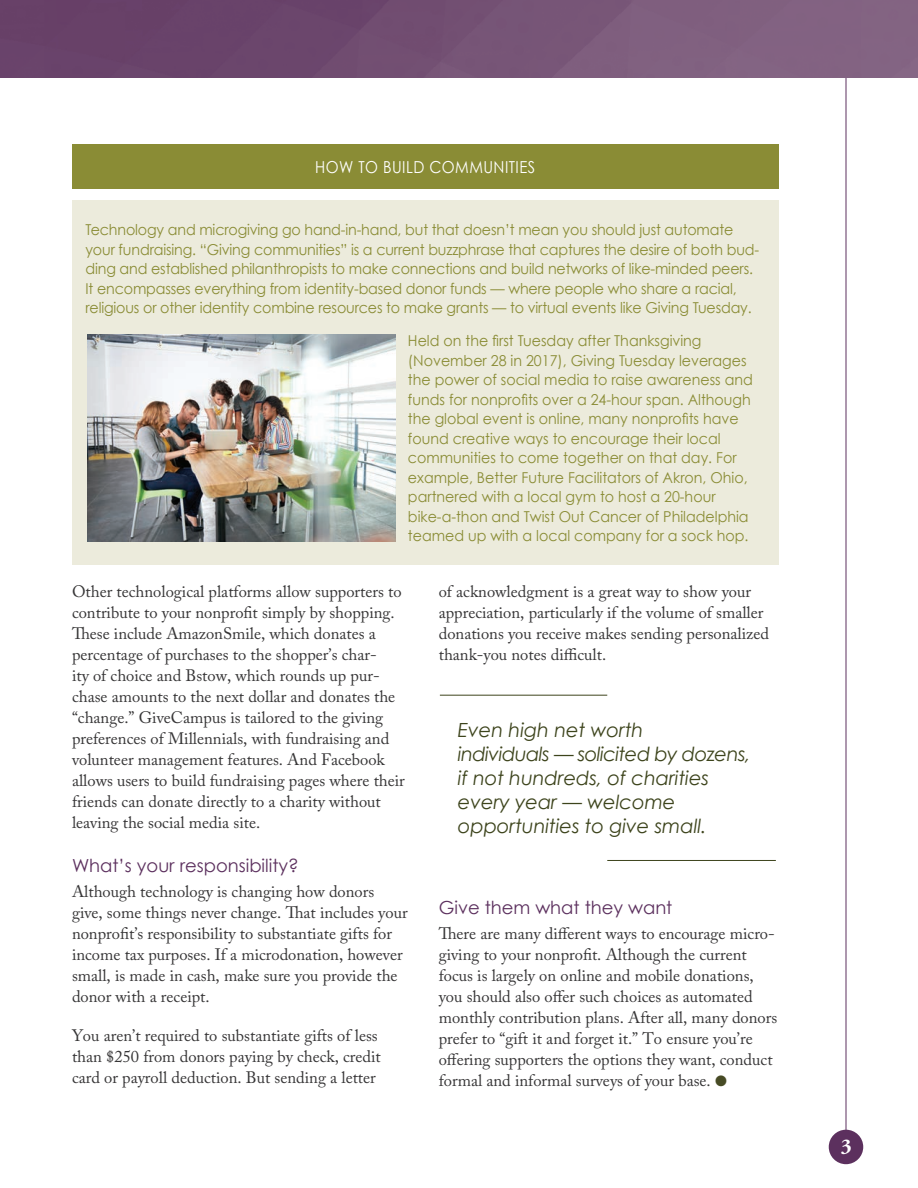
<style>
.page{position:relative;width:918px;height:1188px;background:#fff}
.page>*{position:absolute;margin:0;border:0;box-sizing:border-box;transform-origin:0 0}
.t1{font:700 21px "Adobe Garamond Pro";color:#fff}
.t2{font:italic 19.5px/24px "Century Gothic";letter-spacing:-.005em;color:#3d441c}
.t3{font:18px "Century Gothic";color:#5c305e}
.t4{font:16.5px/21px "Adobe Caslon Pro";color:#363536}
.t5{font:16.5px "Century Gothic";letter-spacing:.03em;color:#fff;scale:.9 1}
.t6{font:15px/19.5px "Century Gothic";letter-spacing:-.01em;color:#8a8c35;scale:.95 1}
.s1{color:#474b25}
</style>
<div class="page">
<hr style="left:846px;top:78px;width:1px;height:1054px;background:#5c305e">
<div style="left:829px;top:1130px;width:34px;height:34px;background:#5c305e;border-radius:50%"></div>
<img style="left:0;top:0;width:918px;height:78px">
<div style="left:72px;top:144px;width:706px;height:45px;background:#8a8c35"></div>
<div style="left:72px;top:200px;width:706px;height:364px;background:#ecebdc"></div>
<hr style="left:607px;top:860px;width:169px;height:1px;background:#3d441c">
<hr style="left:440px;top:695px;width:167px;height:1px;background:#3d441c">
<img style="left:88px;top:334px;width:308px;height:208px">
<p class="t5" style="left:315px;top:157px;width:246px">HOW TO BUILD COMMUNITIES</p>
<p class="t6" style="left:86px;top:220px;width:711px">Technology and microgiving go hand-in-hand, but that doesn’t mean you should just automate your fundraising. “Giving communities” is a current buzzphrase that captures the desire of both bud&shy;ding and established philanthropists to make connections and build networks of like-minded peers.<br>It encompasses everything from identity-based donor funds — where people who share a racial, religious or other identity combine resources to make grants — to virtual events like Giving Tuesday.</p>
<p class="t6" style="left:408px;top:331px;width:365px">Held on the first Tuesday after Thanksgiving (November 28 in 2017), Giving Tuesday leverages the power of social media to raise awareness and funds for nonprofits over a 24-hour span. Although the global event is online, many nonprofits have found creative ways to encourage their local communities to come together on that day. For example, Better Future Facilitators of Akron, Ohio, partnered with a local gym to host a 20-hour bike-a-thon and Twist Out Cancer of Philadelphia teamed up with a local company for a sock hop.</p>
<p class="t4" style="left:72px;top:581px;width:334px">Other technological platforms allow supporters to contribute to your nonprofit simply by shopping.<br>These include AmazonSmile, which donates a percentage of purchases to the shopper’s char-<br>ity of choice and Bstow, which rounds up pur&shy;chase amounts to the next dollar and donates the “change.” GiveCampus is tailored to the giving preferences of Millennials, with fundraising and volunteer management features. And Facebook allows users to build fundraising pages where their friends can donate directly to a charity without leaving the social media site.</p>
<p class="t3" style="left:72px;top:854px;width:228px">What’s your responsibility?</p>
<p class="t4" style="left:72px;top:881px;width:337px">Although technology is changing how donors give, some things never change. That includes your nonprofit’s responsibility to substantiate gifts for income tax purposes. If a microdonation, however small, is made in cash, make sure you provide the donor with a receipt.</p>
<p class="t4" style="left:72px;top:1025px;width:310px">You aren’t required to substantiate gifts of less than $250 from donors paying by check, credit card or payroll deduction. But sending a letter</p>
<p class="t4" style="left:439px;top:581px;width:332px">of acknowledgment is a great way to show your appreciation, particularly if the volume of smaller donations you receive makes sending personalized thank-you notes difficult.</p>
<p class="t2" style="left:458px;top:718px;width:294px">Even high net worth<br>individuals — solicited by dozens, if not hundreds, of charities every year — welcome opportunities to give small.</p>
<p class="t3" style="left:439px;top:896px;width:235px">Give them what they want</p>
<p class="t4" style="left:439px;top:923px;width:340px">There are many different ways to encourage micro&shy;giving to your nonprofit. Although the current focus is largely on online and mobile donations, you should also offer such choices as automated monthly contribution plans. After all, many donors prefer to “gift it and forget it.” To ensure you’re offering supporters the options they want, conduct formal and informal surveys of your base. <span class="s1">●</span></p>
<p class="t1" style="left:841px;top:1134px;width:12px">3</p>
</div>
